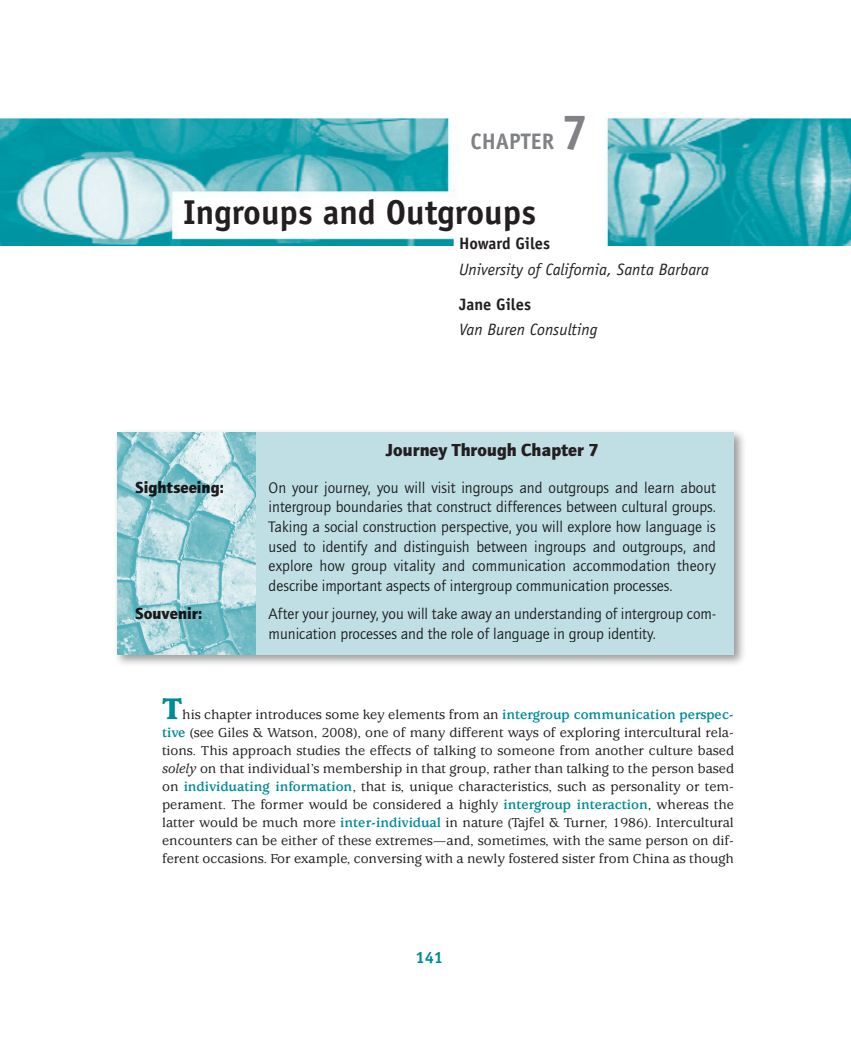
<style>
.page{position:relative;width:851px;height:1040px;background:#fff}
.page>*{position:absolute;margin:0;border:0;box-sizing:border-box;transform-origin:0 0}
.Chapter_Title{font:700 34.5px "Officina Sans";color:#231f20}
.Opening_Paragraph{font:900 33px "Usherwood";color:#008b98}
.Chapter_Number{font:700 22.5px "Officina Sans";color:#808285}
.Journey_Through_Chap{font:900 18px "Quay Sans EF";color:#231f20}
.Affiliation{font:italic 16.5px "Officina Sans";color:#231f20}
.t1{font:900 16.5px "Quay Sans EF";color:#231f20}
.Author{font:700 16.5px "Officina Sans";color:#231f20}
.Folio_recto{font:700 16.5px "Officina Sans";color:#008b98}
.t2{font:15.75px/19.5px "Quay Sans EF";color:#231f20;text-align:justify}
.Opening_Paragraph-2{font:500 14.25px/18px "Usherwood";color:#231f20;text-align:justify}
.s1{font-size:49.5px}
.s2{font-weight:700;color:#008b98}
.s3{font-style:italic}
</style>
<div class="page">
<img style="left:0;top:117px;width:850px;height:129px">
<div style="left:113px;top:428px;width:633px;height:239px;background:#231f20;opacity:.45"></div>
<div style="left:251px;top:432px;width:483px;height:222px;background:#c0dfe4"></div>
<img style="left:117px;top:432px;width:139px;height:222px">
<svg style="left:117px;top:469px;width:139px;height:169px;background:#a2d2d8"></svg>
<p class="Chapter_Number" style="left:470px;top:127px;width:119px">CHAPTER <span class="s1">7</span></p>
<p class="Chapter_Title" style="left:183px;top:190px;width:354px">Ingroups and Outgroups</p>
<p class="Author" style="left:459px;top:233px;width:92px">Howard Giles</p>
<p class="Affiliation" style="left:459px;top:260px;width:251px">University of California, Santa Barbara</p>
<p class="Author" style="left:459px;top:293px;width:73px">Jane Giles</p>
<p class="Affiliation" style="left:459px;top:320px;width:140px">Van Buren Consulting</p>
<p class="Journey_Through_Chap" style="left:386px;top:439px;width:214px">Journey Through Chapter 7</p>
<p class="t1" style="left:135px;top:478px;width:90px">Sightseeing:</p>
<p class="t2" style="left:268px;top:478px;width:449px">On your journey, you will visit ingroups and outgroups and learn about intergroup boundaries that construct differences between cultural groups.<br>Taking a social construction perspective, you will explore how language is used to identify and distinguish between ingroups and outgroups, and explore how group vitality and communication accommodation theory describe important aspects of intergroup communication processes.</p>
<p class="t1" style="left:135px;top:604px;width:69px">Souvenir:</p>
<p class="t2" style="left:268px;top:604px;width:449px">After your journey, you will take away an understanding of intergroup com&shy;munication processes and the role of language in group identity.</p>
<p class="Opening_Paragraph" style="left:162px;top:690px;width:22px">T</p>
<p class="Opening_Paragraph-2" style="left:162px;top:706px;width:573px;text-indent:20px">his chapter introduces some key elements from an <span class="s2">intergroup communication perspec&shy;tive</span> (see Giles &amp; Watson, 2008), one of many different ways of exploring intercultural rela&shy;tions. This approach studies the effects of talking to someone from another culture based <span class="s3">solely</span> on that individual’s membership in that group, rather than talking to the person based on <span class="s2">individuating information</span>, that is, unique characteristics, such as personality or tem&shy;perament. The former would be considered a highly <span class="s2">intergroup interaction</span>, whereas the latter would be much more <span class="s2">inter-individual</span> in nature (Tajfel &amp; Turner, 1986). Intercultural encounters can be either of these extremes—and, sometimes, with the same person on dif&shy;ferent occasions. For example, conversing with a newly fostered sister from China as though</p>
<p class="Folio_recto" style="left:415px;top:947px;width:29px">141</p>
</div>
